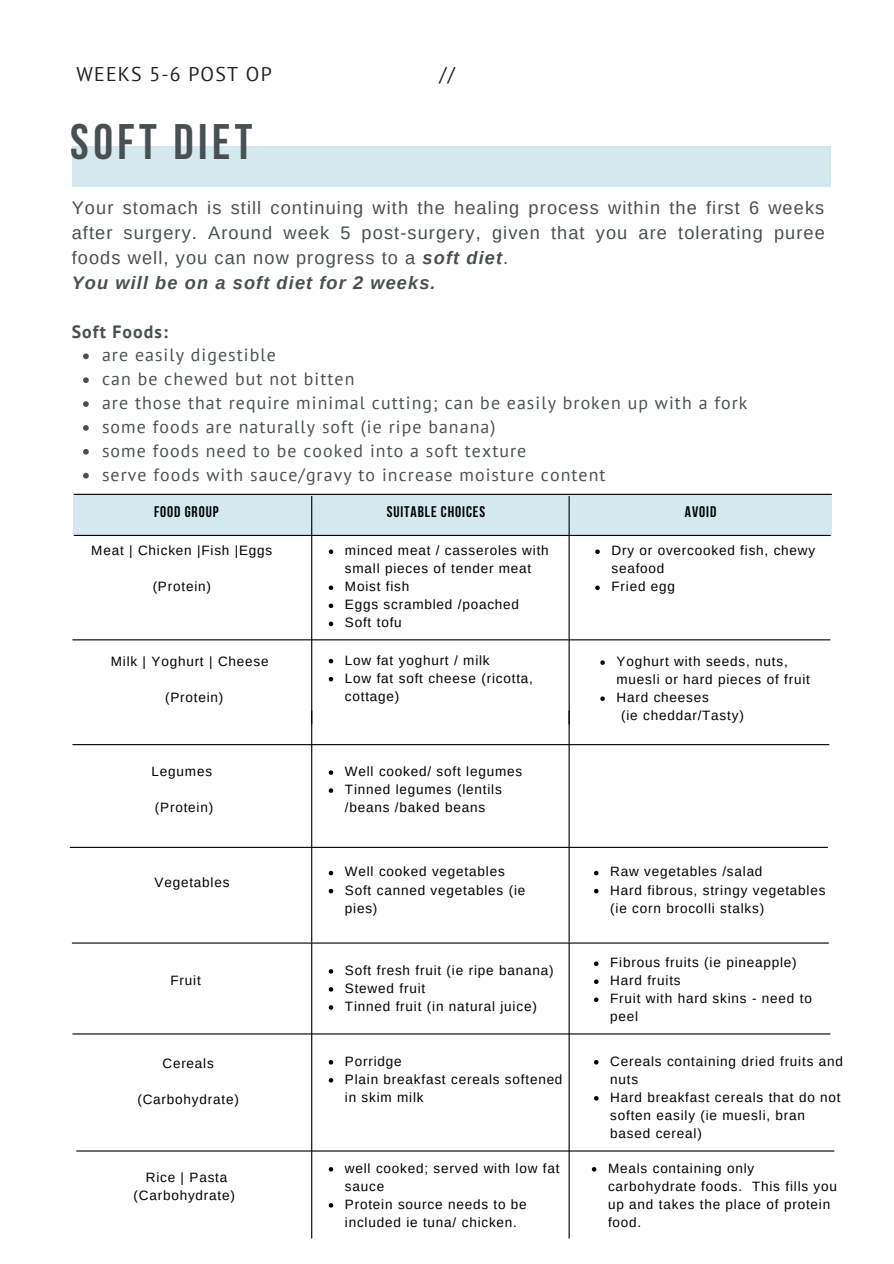
<style>
.page{position:relative;width:894px;height:1264px;background:#fff}
.page>*{position:absolute;margin:0;border:0;box-sizing:border-box;transform-origin:0 0}
.t1{font:700 49.65px "Bebas Neue";letter-spacing:.09em;color:#495052}
.t2{font:19.8px "PT Sans";letter-spacing:.06em;color:#222}
.t3{font:18.15px/25px "Arimo";letter-spacing:.06em;color:#495052;text-align:justify}
.t4{font:italic 700 18.15px "Arimo";letter-spacing:.06em;color:#495052}
.t5{font:17.85px "PT Sans";letter-spacing:.06em;color:#495052}
.t6{font:700 17.85px "PT Sans";letter-spacing:.06em;color:#495052}
.t7{font:700 15.3px "Bebas Neue";letter-spacing:.06em;color:#000}
.t8{font:13.5px/18px "Arimo";letter-spacing:.06em;color:#000}
.s1{font-weight:700;font-style:italic}
</style>
<div class="page">
<div style="left:73px;top:146px;width:757px;height:41px;background:#d3e9ee"></div>
<svg style="left:83px;top:353px;width:6px;height:6px"></svg>
<svg style="left:83px;top:377px;width:6px;height:6px"></svg>
<svg style="left:83px;top:401px;width:6px;height:6px"></svg>
<svg style="left:83px;top:425px;width:6px;height:6px"></svg>
<svg style="left:83px;top:449px;width:6px;height:5px"></svg>
<svg style="left:83px;top:473px;width:6px;height:5px"></svg>
<div style="left:74px;top:495px;width:757px;height:40px;background:#d3e9ee"></div>
<hr style="left:74px;top:494px;width:757px;height:1px;background:#000">
<hr style="left:74px;top:535px;width:756px;height:1px;background:#000">
<hr style="left:311px;top:496px;width:1px;height:228px;background:#000">
<hr style="left:568px;top:496px;width:1px;height:228px;background:#000">
<hr style="left:73px;top:639px;width:756px;height:1px;background:#000">
<svg style="left:328px;top:549px;width:5px;height:5px"></svg>
<svg style="left:328px;top:585px;width:5px;height:5px"></svg>
<svg style="left:328px;top:603px;width:5px;height:5px"></svg>
<svg style="left:328px;top:621px;width:5px;height:5px"></svg>
<hr style="left:73px;top:744px;width:755px;height:1px;background:#000">
<hr style="left:311px;top:710px;width:1px;height:231px;background:#000">
<hr style="left:568px;top:710px;width:1px;height:231px;background:#000">
<hr style="left:70px;top:846px;width:757px;height:2px;background:#000">
<svg style="left:328px;top:770px;width:5px;height:4px"></svg>
<svg style="left:328px;top:788px;width:5px;height:5px"></svg>
<hr style="left:72px;top:942px;width:756px;height:1px;background:#000">
<hr style="left:311px;top:943px;width:1px;height:295px;background:#000">
<hr style="left:568px;top:943px;width:1px;height:295px;background:#000">
<hr style="left:73px;top:1033px;width:756px;height:1px;background:#000">
<hr style="left:77px;top:1150px;width:756px;height:1px;background:#000">
<svg style="left:595px;top:549px;width:4px;height:5px"></svg>
<svg style="left:595px;top:585px;width:4px;height:5px"></svg>
<svg style="left:328px;top:659px;width:5px;height:4px"></svg>
<svg style="left:328px;top:677px;width:5px;height:4px"></svg>
<svg style="left:600px;top:660px;width:4px;height:5px"></svg>
<svg style="left:600px;top:696px;width:4px;height:5px"></svg>
<svg style="left:328px;top:870px;width:5px;height:5px"></svg>
<svg style="left:328px;top:888px;width:5px;height:5px"></svg>
<svg style="left:594px;top:870px;width:4px;height:5px"></svg>
<svg style="left:594px;top:888px;width:4px;height:5px"></svg>
<svg style="left:328px;top:969px;width:5px;height:4px"></svg>
<svg style="left:328px;top:987px;width:5px;height:4px"></svg>
<svg style="left:328px;top:1005px;width:5px;height:4px"></svg>
<svg style="left:594px;top:961px;width:4px;height:5px"></svg>
<svg style="left:594px;top:979px;width:4px;height:5px"></svg>
<svg style="left:594px;top:997px;width:4px;height:5px"></svg>
<svg style="left:328px;top:1060px;width:5px;height:4px"></svg>
<svg style="left:328px;top:1078px;width:5px;height:4px"></svg>
<svg style="left:594px;top:1060px;width:4px;height:4px"></svg>
<svg style="left:594px;top:1096px;width:4px;height:4px"></svg>
<svg style="left:328px;top:1167px;width:5px;height:4px"></svg>
<svg style="left:328px;top:1203px;width:5px;height:4px"></svg>
<svg style="left:591px;top:1167px;width:5px;height:4px"></svg>
<p class="t2" style="left:77px;top:61px;width:196px">WEEKS 5-6 POST OP</p>
<p class="t2" style="left:439px;top:61px;width:17px">//</p>
<p class="t1" style="left:70px;top:121px;width:184px">SOFT DIET</p>
<p class="t3" style="left:72px;top:195px;width:754px">Your stomach is still continuing with the healing process within the first 6 weeks after surgery. Around week 5 post-surgery, given that you are tolerating puree foods well, you can now progress to a <span class="s1">soft diet</span>.</p>
<p class="t4" style="left:72px;top:272px;width:365px">You will be on a soft diet for 2 weeks.</p>
<p class="t6" style="left:72px;top:319px;width:98px">Soft Foods:</p>
<p class="t5" style="left:102px;top:343px;width:175px">are easily digestible</p>
<p class="t5" style="left:102px;top:367px;width:254px">can be chewed but not bitten</p>
<p class="t5" style="left:102px;top:391px;width:646px">are those that require minimal cutting; can be easily broken up with a fork</p>
<p class="t5" style="left:102px;top:415px;width:395px">some foods are naturally soft (ie ripe banana)</p>
<p class="t5" style="left:102px;top:439px;width:425px">some foods need to be cooked into a soft texture</p>
<p class="t5" style="left:102px;top:462px;width:505px">serve foods with sauce/gravy to increase moisture content</p>
<p class="t7" style="left:154px;top:505px;width:66px">FOOD GROUP</p>
<p class="t7" style="left:386px;top:505px;width:100px">SUITABLE CHOICES</p>
<p class="t7" style="left:684px;top:505px;width:33px">AVOID</p>
<p class="t8" style="left:91px;top:541px;width:182px">Meat | Chicken |Fish |Eggs</p>
<p class="t8" style="left:153px;top:577px;width:60px">(Protein)</p>
<p class="t8" style="left:345px;top:541px;width:205px">minced meat / casseroles with small pieces of tender meat</p>
<p class="t8" style="left:345px;top:577px;width:66px">Moist fish</p>
<p class="t8" style="left:345px;top:595px;width:176px">Eggs scrambled /poached</p>
<p class="t8" style="left:345px;top:613px;width:58px">Soft tofu</p>
<p class="t8" style="left:611px;top:541px;width:205px">Dry or overcooked fish, chewy seafood</p>
<p class="t8" style="left:611px;top:577px;width:65px">Fried egg</p>
<p class="t8" style="left:111px;top:652px;width:159px">Milk | Yoghurt | Cheese</p>
<p class="t8" style="left:165px;top:688px;width:60px">(Protein)</p>
<p class="t8" style="left:151px;top:762px;width:62px">Legumes</p>
<p class="t8" style="left:155px;top:798px;width:60px">(Protein)</p>
<p class="t8" style="left:154px;top:873px;width:76px">Vegetables</p>
<p class="t8" style="left:170px;top:971px;width:32px">Fruit</p>
<p class="t8" style="left:162px;top:1054px;width:53px">Cereals</p>
<p class="t8" style="left:137px;top:1090px;width:103px">(Carbohydrate)</p>
<p class="t8" style="left:146px;top:1167px;width:83px">Rice | Pasta</p>
<p class="t8" style="left:133px;top:1185px;width:103px">(Carbohydrate)</p>
<p class="t8" style="left:345px;top:651px;width:146px">Low fat yoghurt / milk</p>
<p class="t8" style="left:345px;top:669px;width:189px">Low fat soft cheese (ricotta, cottage)</p>
<p class="t8" style="left:345px;top:762px;width:179px">Well cooked/ soft legumes</p>
<p class="t8" style="left:345px;top:780px;width:158px">Tinned legumes (lentils /beans /baked beans</p>
<p class="t8" style="left:345px;top:862px;width:161px">Well cooked vegetables</p>
<p class="t8" style="left:345px;top:880px;width:182px">Soft canned vegetables (ie pies)</p>
<p class="t8" style="left:345px;top:961px;width:210px">Soft fresh fruit (ie ripe banana)</p>
<p class="t8" style="left:345px;top:979px;width:82px">Stewed fruit</p>
<p class="t8" style="left:345px;top:997px;width:193px">Tinned fruit (in natural juice)</p>
<p class="t8" style="left:345px;top:1051px;width:58px">Porridge</p>
<p class="t8" style="left:345px;top:1069px;width:219px">Plain breakfast cereals softened in skim milk</p>
<p class="t8" style="left:345px;top:1158px;width:216px">well cooked; served with low fat sauce</p>
<p class="t8" style="left:345px;top:1194px;width:183px">Protein source needs to be included ie tuna/ chicken.</p>
<p class="t8" style="left:616px;top:652px;width:195px">Yoghurt with seeds, nuts, muesli or hard pieces of fruit</p>
<p class="t8" style="left:621px;top:688px;width:124px;text-indent:-5px">Hard cheeses<br>(ie cheddar/Tasty)</p>
<p class="t8" style="left:610px;top:862px;width:154px">Raw vegetables /salad</p>
<p class="t8" style="left:610px;top:880px;width:217px">Hard fibrous, stringy vegetables (ie corn brocolli stalks)</p>
<p class="t8" style="left:610px;top:953px;width:188px">Fibrous fruits (ie pineapple)</p>
<p class="t8" style="left:610px;top:971px;width:72px">Hard fruits</p>
<p class="t8" style="left:610px;top:989px;width:203px">Fruit with hard skins - need to peel</p>
<p class="t8" style="left:610px;top:1051px;width:234px">Cereals containing dried fruits and nuts</p>
<p class="t8" style="left:610px;top:1087px;width:232px">Hard breakfast cereals that do not soften easily (ie muesli, bran based cereal)</p>
<p class="t8" style="left:608px;top:1158px;width:230px">Meals containing only carbohydrate foods. This fills you up and takes the place of protein food.</p>
</div>
